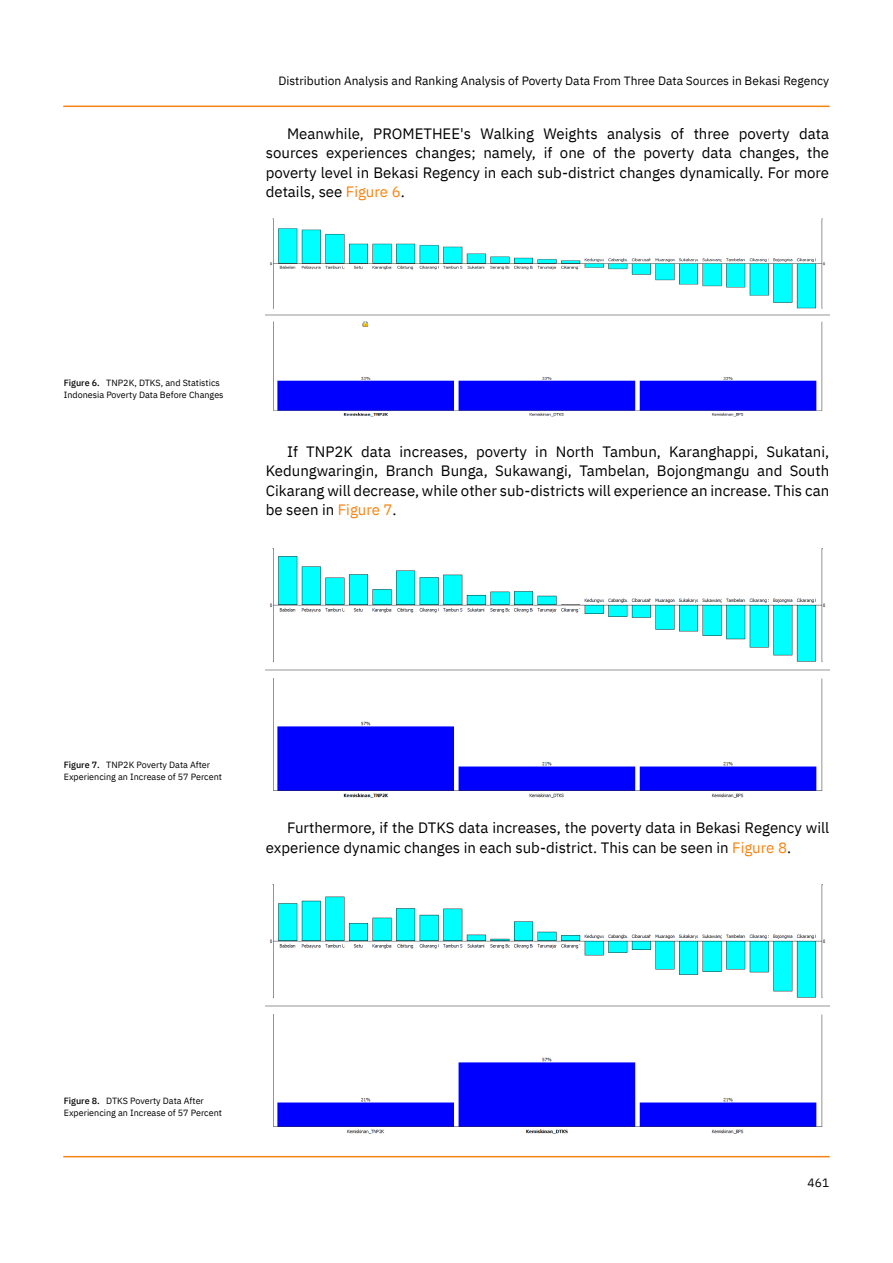
<style>
.page{position:relative;width:893px;height:1263px;background:#fff}
.page>*{position:absolute;margin:0;border:0;box-sizing:border-box;transform-origin:0 0}
.t1{font:15px/19.5px "IBM Plex Sans";color:#000;text-align:justify}
.t2{font:12px "IBM Plex Sans";color:#000}
.t3{font:9px/11.7px "IBM Plex Sans";color:#000}
.s1{color:#f78410}
.s2{font-weight:500}
</style>
<div class="page">
<hr style="left:64px;top:106px;width:765px;height:1px;background:#f78410">
<hr style="left:64px;top:1156px;width:765px;height:1px;background:#f78410">
<img style="left:266px;top:218px;width:563px;height:199px">
<img style="left:266px;top:548px;width:563px;height:250px">
<img style="left:266px;top:884px;width:563px;height:250px">
<p class="t2" style="left:278px;top:76px;width:552px">Distribution Analysis and Ranking Analysis of Poverty Data From Three Data Sources in Bekasi Regency</p>
<p class="t1" style="left:266px;top:125px;width:565px;text-indent:21px">Meanwhile, PROMETHEE's Walking Weights analysis of three poverty data sources experiences changes; namely, if one of the poverty data changes, the poverty level in Bekasi Regency in each sub-district changes dynamically. For more details, see <span class="s1">Figure 6</span>.</p>
<p class="t3" style="left:64px;top:378px;width:161px"><span class="s2">Figure 6.</span> TNP2K, DTKS, and Statistics<br>Indonesia Poverty Data Before Changes</p>
<p class="t1" style="left:266px;top:443px;width:565px;text-indent:21px">If TNP2K data increases, poverty in North Tambun, Karanghappi, Sukatani, Kedungwaringin, Branch Bunga, Sukawangi, Tambelan, Bojongmangu and South Cikarang will decrease, while other sub-districts will experience an increase. This can be seen in <span class="s1">Figure 7</span>.</p>
<p class="t3" style="left:64px;top:759px;width:160px"><span class="s2">Figure 7.</span> TNP2K Poverty Data After<br>Experiencing an Increase of 57 Percent</p>
<p class="t1" style="left:266px;top:819px;width:565px;text-indent:21px">Furthermore, if the DTKS data increases, the poverty data in Bekasi Regency will experience dynamic changes in each sub-district. This can be seen in <span class="s1">Figure 8</span>.</p>
<p class="t3" style="left:64px;top:1095px;width:160px"><span class="s2">Figure 8.</span> DTKS Poverty Data After<br>Experiencing an Increase of 57 Percent</p>
<p class="t2" style="left:808px;top:1177px;width:23px">461</p>
</div>
